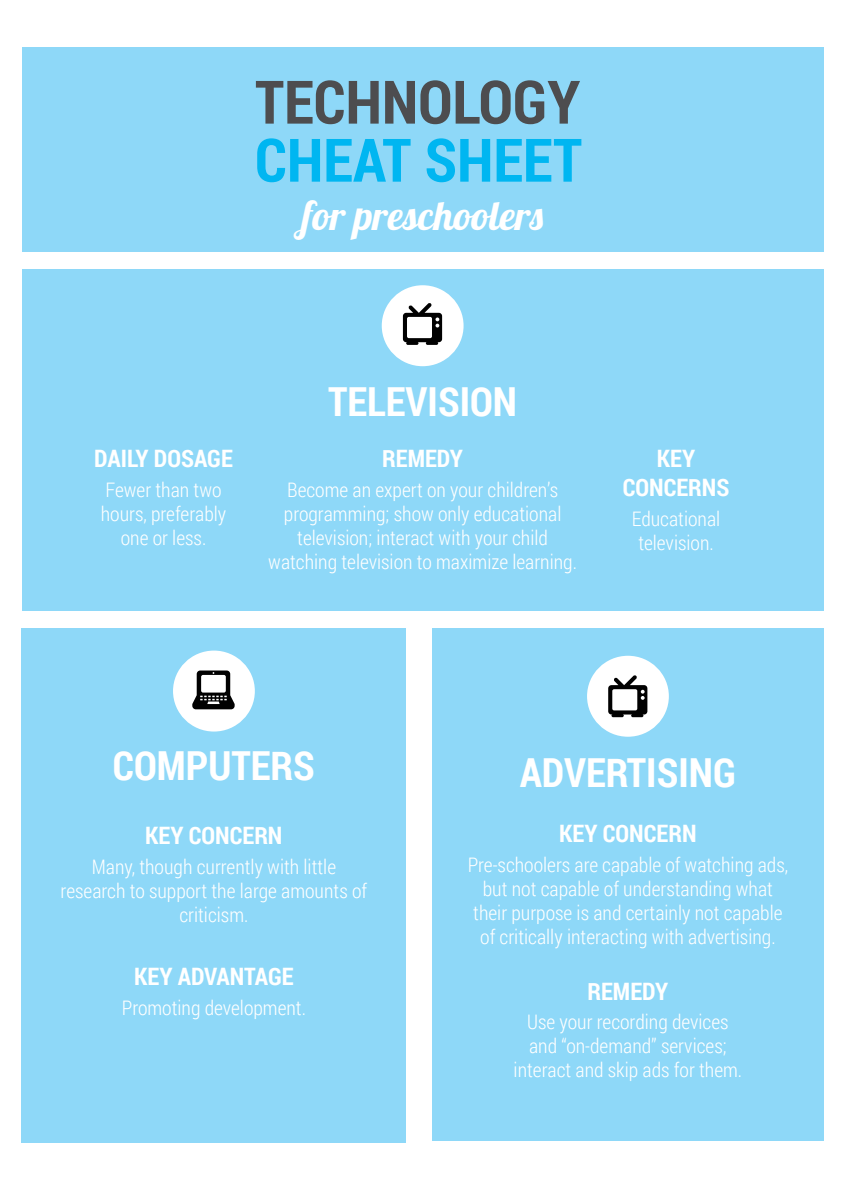
<style>
.page{position:relative;width:842px;height:1191px;background:#fff}
.page>*{position:absolute;margin:0;border:0;box-sizing:border-box;transform-origin:0 0}
.t1{font:700 60px "Roboto Condensed";color:#4d4d4f}
.t2{font:700 60px "Roboto Condensed";color:#00b6f1}
.t3{font:700 40px "Roboto Condensed";color:#fff}
.t4{font:40px "Lobster 1.4";color:#fff}
.t5{font:700 24px/28.8px "Roboto Condensed";color:#fff;text-align:center}
.t6{font:300 20px/24px "Roboto Condensed";color:#fff;text-align:center}
</style>
<div class="page">
<div style="left:22px;top:47px;width:801px;height:204px;background:#8ed8f8"></div>
<div style="left:22px;top:269px;width:801px;height:342px;background:#8ed8f8"></div>
<div style="left:22px;top:628px;width:384px;height:514px;background:#8ed8f8"></div>
<div style="left:432px;top:628px;width:391px;height:512px;background:#8ed8f8"></div>
<div style="left:173px;top:650px;width:82px;height:81px;background:#fff;border-radius:50%"></div>
<div style="left:382px;top:285px;width:82px;height:81px;background:#fff;border-radius:50%"></div>
<div style="left:587px;top:656px;width:82px;height:80px;background:#fff;border-radius:50%"></div>
<svg style="left:403px;top:303px;width:39px;height:39px"></svg>
<svg style="left:406px;top:341px;width:12px;height:4px"></svg>
<svg style="left:426px;top:341px;width:12px;height:4px"></svg>
<svg style="left:608px;top:675px;width:39px;height:42px"></svg>
<svg style="left:192px;top:670px;width:43px;height:39px"></svg>
<h1 class="t1" style="left:255px;top:60px;width:327px">TECHNOLOGY</h1>
<h1 class="t2" style="left:255px;top:118px;width:329px">CHEAT SHEET</h1>
<h2 class="t4" style="left:302px;top:190px;width:242px">for preschoolers</h2>
<p class="t5" style="left:94px;top:443px;width:140px">DAILY DOSAGE</p>
<p class="t6" style="left:101px;top:477px;width:127px">Fewer than two hours, preferably one or less.</p>
<h2 class="t3" style="left:328px;top:373px;width:191px">TELEVISION</h2>
<p class="t5" style="left:382px;top:443px;width:82px">REMEDY</p>
<p class="t6" style="left:268px;top:477px;width:310px">Become an expert on your children’s programming; show only educational television; interact with your child watching television to maximize learning.</p>
<p class="t5" style="left:623px;top:443px;width:108px">KEY<br>CONCERNS</p>
<p class="t6" style="left:632px;top:506px;width:90px">Educational television.</p>
<h2 class="t3" style="left:113px;top:737px;width:203px">COMPUTERS</h2>
<h2 class="t3" style="left:520px;top:744px;width:218px">ADVERTISING</h2>
<p class="t5" style="left:145px;top:820px;width:139px">KEY CONCERN</p>
<p class="t6" style="left:61px;top:854px;width:308px">Many, though currently with little research to support the large amounts of criticism.</p>
<p class="t5" style="left:134px;top:961px;width:161px">KEY ADVANTAGE</p>
<p class="t6" style="left:122px;top:994px;width:186px">Promoting development.</p>
<p class="t5" style="left:559px;top:818px;width:139px">KEY CONCERN</p>
<p class="t6" style="left:468px;top:852px;width:322px">Pre-schoolers are capable of watching ads, but not capable of understanding what their purpose is and certainly not capable of critically interacting with advertising.</p>
<p class="t5" style="left:587px;top:975px;width:82px">REMEDY</p>
<p class="t6" style="left:514px;top:1009px;width:230px">Use your recording devices and “on-demand” services; interact and skip ads for them.</p>
</div>
